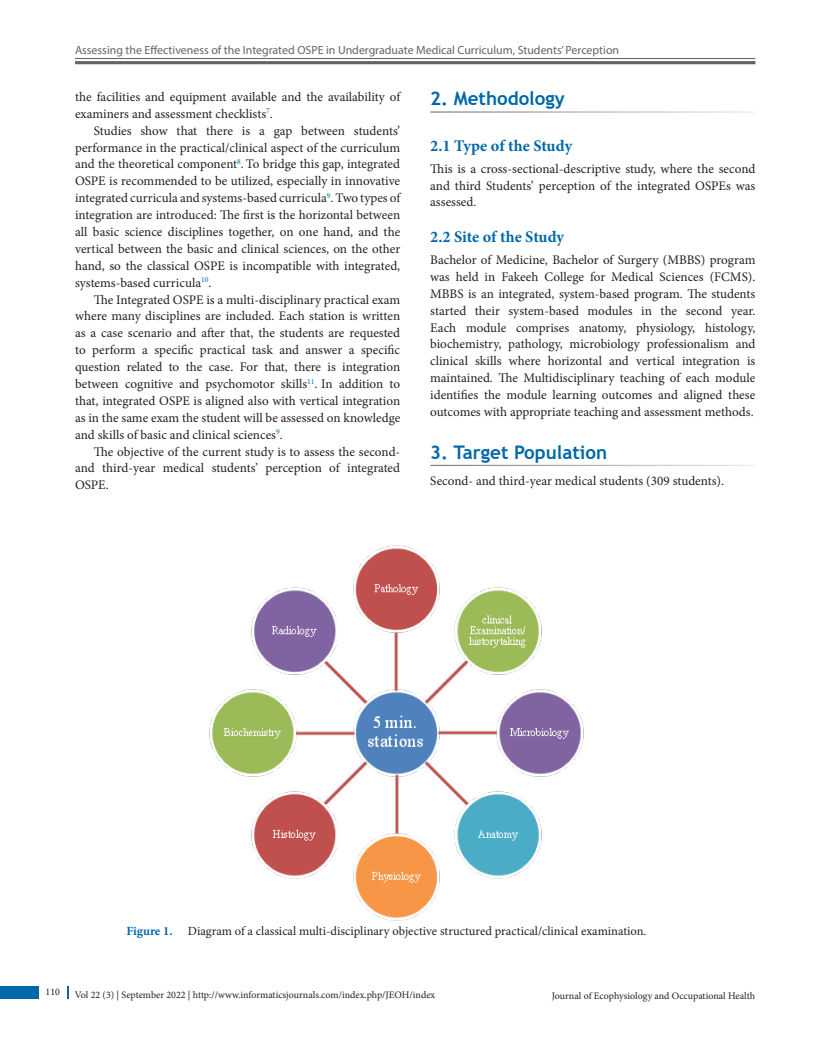
<style>
.page{position:relative;width:818px;height:1043px;background:#fff}
.page>*{position:absolute;margin:0;border:0;box-sizing:border-box;transform-origin:0 0}
.t1{font:700 18.75px "Trebuchet MS";color:#0068a9}
.t2{font:700 16.25px "Minion Pro";letter-spacing:-.005em;color:#0068a9}
.Text_Ind{font:13.12px/16.9px "Minion Pro";color:#231f20;text-align:justify}
.Text{font:13.12px/16.9px "Minion Pro";color:#231f20;text-align:justify}
.Fig_cap{font:12.5px "Minion Pro";color:#231f20}
.t3{font:11.88px "Myriad Pro";color:#636366}
.t4{font:10px "Minion Pro";color:#231f20}
.s1{font-weight:700;color:#0068a9}
</style>
<div class="page">
<div style="left:0;top:986px;width:39px;height:12px;background:#0068a9"></div>
<svg style="left:67px;top:986px;width:1px;height:12px"></svg>
<hr style="left:75px;top:58px;width:680px;height:1px;background:#636366">
<hr style="left:75px;top:61px;width:680px;height:3px;background:#636366">
<img style="left:209px;top:545px;width:375px;height:375px">
<p class="t3" style="left:75px;top:43px;width:545px">Assessing the Effectiveness of the Integrated OSPE in Undergraduate Medical Curriculum, Students’ Perception</p>
<p class="Text_Ind" style="left:75px;top:88px;width:326px">the facilities and equipment available and the availability of examiners and assessment checklists<sup>7</sup>.</p>
<p class="Text_Ind" style="left:75px;top:122px;width:326px;text-indent:19px">Studies show that there is a gap between students’ performance in the practical/clinical aspect of the curriculum and the theoretical component<sup>8</sup>.To bridge this gap, integrated OSPE is recommended to be utilized, especially in innovative integrated curricula and systems-based curricula<sup>9</sup>. Two types of integration are introduced: The first is the horizontal between all basic science disciplines together, on one hand, and the vertical between the basic and clinical sciences, on the other hand, so the classical OSPE is incompatible with integrated, systems-based curricula<sup>10</sup>.</p>
<p class="Text_Ind" style="left:75px;top:291px;width:326px;text-indent:19px">The Integrated OSPE is a multi-disciplinary practical exam where many disciplines are included. Each station is written as a case scenario and after that, the students are requested to perform a specific practical task and answer a specific question related to the case. For that, there is integration between cognitive and psychomotor skills<sup>11</sup>. In addition to that, integrated OSPE is aligned also with vertical integration as in the same exam the student will be assessed on knowledge and skills of basic and clinical sciences<sup>9</sup>.</p>
<p class="Text_Ind" style="left:75px;top:443px;width:326px;text-indent:19px">The objective of the current study is to assess the second&shy;and third-year medical students’ perception of integrated OSPE.</p>
<h1 class="t1" style="left:430px;top:87px;width:136px">2. Methodology</h1>
<h2 class="t2" style="left:430px;top:134px;width:143px">2.1 Type of the Study</h2>
<p class="Text" style="left:430px;top:160px;width:326px">This is a cross-sectional-descriptive study, where the second and third Students’ perception of the integrated OSPEs was assessed.</p>
<h2 class="t2" style="left:430px;top:225px;width:135px">2.2 Site of the Study</h2>
<p class="Text" style="left:430px;top:251px;width:326px">Bachelor of Medicine, Bachelor of Surgery (MBBS) program was held in Fakeeh College for Medical Sciences (FCMS).<br>MBBS is an integrated, system-based program. The students started their system-based modules in the second year.<br>Each module comprises anatomy, physiology, histology, biochemistry, pathology, microbiology professionalism and clinical skills where horizontal and vertical integration is maintained. The Multidisciplinary teaching of each module identifies the module learning outcomes and aligned these outcomes with appropriate teaching and assessment methods.</p>
<h1 class="t1" style="left:430px;top:440px;width:178px">3. Target Population</h1>
<p class="Text" style="left:430px;top:473px;width:295px">Second- and third-year medical students (309 students).</p>
<p class="Fig_cap" style="left:126px;top:922px;width:521px"><span class="s1">Figure 1.</span> Diagram of a classical multi-disciplinary objective structured practical/clinical examination.</p>
<p class="t4" style="left:46px;top:984px;width:16px">110</p>
<p class="t4" style="left:75px;top:988px;width:362px">Vol 22 (3) | September 2022 | http://www.informaticsjournals.com/index.php/JEOH/index</p>
<p class="t4" style="left:551px;top:989px;width:205px">Journal of Ecophysiology and Occupational Health</p>
</div>
